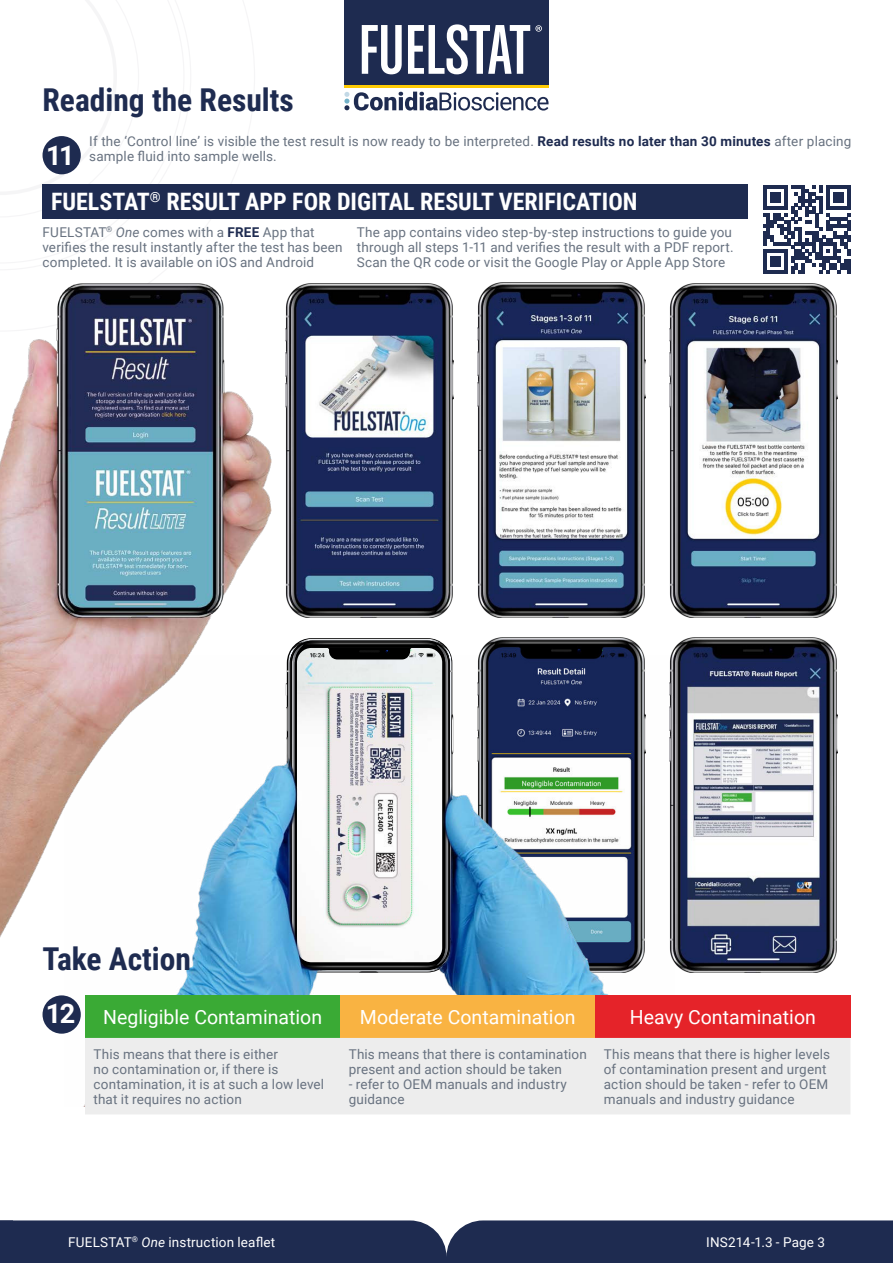
<style>
.page{position:relative;width:893px;height:1263px;background:#fff}
.page>*{position:absolute;margin:0;border:0;box-sizing:border-box;transform-origin:0 0}
.t1{font:700 31.5px "Roboto Condensed";color:#1e2b50}
.t2{font:700 27px "Roboto";color:#fff}
.t3{font:700 24px "Roboto Condensed";color:#fff}
.t4{font:19.5px "Roboto";color:#fff}
.t5{font:13.5px/15px "Roboto";letter-spacing:.01em;color:#687280}
.t6{font:13.5px "Roboto";letter-spacing:.015em;color:#fff}
.s1{font-style:italic}
.s2{font-weight:700;color:#1e2b50}
</style>
<div class="page">
<svg style="left:42px;top:136px;width:143px;height:83px"></svg>
<img style="left:0;top:283px;width:272px;height:654px">
<img style="left:286px;top:283px;width:168px;height:334px">
<img style="left:478px;top:283px;width:168px;height:334px">
<img style="left:670px;top:283px;width:168px;height:334px">
<img style="left:671px;top:638px;width:167px;height:334px">
<img style="left:479px;top:638px;width:165px;height:17px">
<svg style="left:288px;top:639px;width:163px;height:16px;background:#4e4e4f"></svg>
<img style="left:65px;top:655px;width:610px;height:452px">
<div style="left:43px;top:136px;width:38px;height:38px;background:#1e2b50;border-radius:50%"></div>
<div style="left:43px;top:184px;width:705px;height:34px;background:#1e2b50"></div>
<div style="left:85px;top:995px;width:255px;height:43px;background:#3aaa35"></div>
<div style="left:340px;top:995px;width:255px;height:43px;background:#f9b342"></div>
<div style="left:595px;top:995px;width:255px;height:43px;background:#e52329"></div>
<div style="left:85px;top:1038px;width:765px;height:76px;background:#ededed"></div>
<div style="left:43px;top:995px;width:38px;height:39px;background:#1e2b50;border-radius:50%"></div>
<div style="left:0;top:1220px;width:893px;height:43px;background:#1e2b50"></div>
<div style="left:344px;top:0;width:205px;height:51px;background:#1e2b50"></div>
<div style="left:344px;top:9px;width:205px;height:77px;background:#1e2b50"></div>
<hr style="left:344px;top:86px;width:205px;height:2px;background:#ffcb04">
<svg style="left:362px;top:25px;width:40px;height:49px"></svg>
<svg style="left:408px;top:24px;width:134px;height:50px"></svg>
<svg style="left:344px;top:92px;width:205px;height:19px"></svg>
<svg style="left:763px;top:185px;width:88px;height:89px"></svg>
<h1 class="t1" style="left:43px;top:87px;width:253px">Reading the Results</h1>
<h2 class="t2" style="left:46px;top:145px;width:30px">11</h2>
<h3 class="t3" style="left:51px;top:192px;width:588px">FUELSTAT<sup>®</sup> RESULT APP FOR DIGITAL RESULT VERIFICATION</h3>
<p class="t5" style="left:43px;top:225px;width:302px">FUELSTAT<sup>®</sup> <span class="s1">One</span> comes with a <span class="s2">FREE</span> App that verifies the result instantly after the test has been completed. It is available on iOS and Android</p>
<p class="t5" style="left:357px;top:225px;width:378px">The app contains video step-by-step instructions to guide you through all steps 1-11 and verifies the result with a PDF report.<br>Scan the QR code or visit the Google Play or Apple App Store</p>
<p class="t5" style="left:89px;top:135px;width:763px">If the ‘Control line’ is visible the test result is now ready to be interpreted. <span class="s2">Read results no later than 30 minutes</span> after placing sample fluid into sample wells.</p>
<h1 class="t1" style="left:43px;top:946px;width:150px">Take Action</h1>
<h2 class="t2" style="left:46px;top:1003px;width:31px">12</h2>
<h3 class="t4" style="left:103px;top:1003px;width:220px">Negligible Contamination</h3>
<h3 class="t4" style="left:360px;top:1008px;width:217px">Moderate Contamination</h3>
<h3 class="t4" style="left:630px;top:1008px;width:187px">Heavy Contamination</h3>
<p class="t5" style="left:94px;top:1047px;width:232px">This means that there is either<br>no contamination or, if there is contamination, it is at such a low level that it requires no action</p>
<p class="t5" style="left:349px;top:1047px;width:240px">This means that there is contamination present and action should be taken</p>
<p class="t5" style="left:604px;top:1047px;width:228px">This means that there is higher levels of contamination present and urgent action should be taken - refer to OEM manuals and industry guidance</p>
<p class="t5" style="left:349px;top:1077px;width:220px">- refer to OEM manuals and industry guidance</p>
<p class="t6" style="left:68px;top:1234px;width:209px">FUELSTAT<sup>®</sup> <span class="s1">One</span> instruction leaflet</p>
<p class="t6" style="left:706px;top:1232px;width:120px">INS214-1.3 - Page 3</p>
</div>
